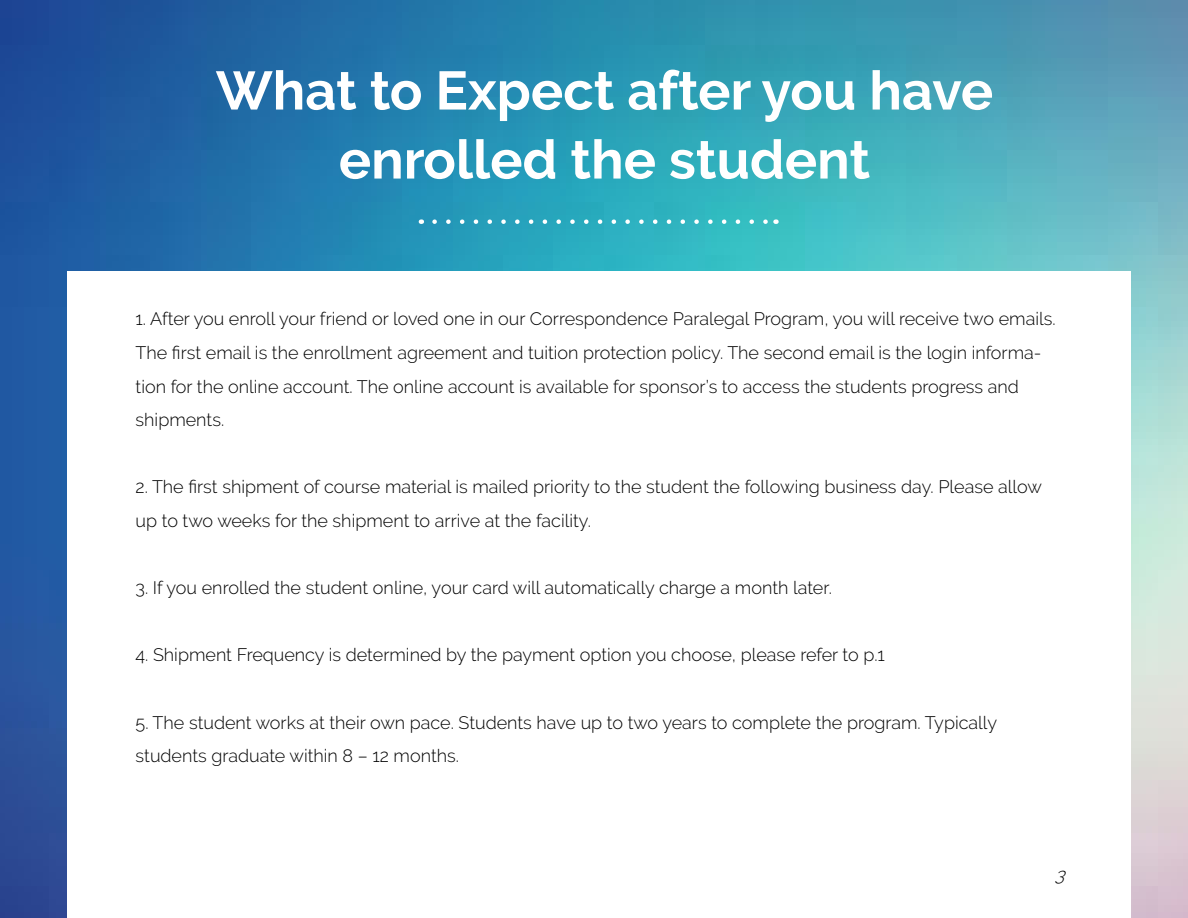
<style>
.page{position:relative;width:1188px;height:918px;background:#fff}
.page>*{position:absolute;margin:0;border:0;box-sizing:border-box;transform-origin:0 0}
.t1{font:700 54px/69px "Raleway";color:#fff;text-align:center}
.t2{font:300 18px/33.6px "Raleway";color:#000}
.t3{font:italic 300 18px "Raleway";color:#000}
</style>
<div class="page">
<img style="left:0;top:0;width:1188px;height:918px">
<div style="left:68px;top:272px;width:1063px;height:646px;background:#fff"></div>
<svg style="left:435px;top:219px;width:334px;height:5px;background:#5bbecc"></svg>
<h1 class="t1" style="left:216px;top:56px;width:779px">What to Expect after you have enrolled the student</h1>
<p class="t2" style="left:136px;top:302px;width:922px">1. After you enroll your friend or loved one in our Correspondence Paralegal Program, you will receive two emails.<br>The first email is the enrollment agreement and tuition protection policy. The second email is the login informa&shy;tion for the online account. The online account is available for sponsor’s to access the students progress and shipments.</p>
<p class="t2" style="left:136px;top:470px;width:908px">2. The first shipment of course material is mailed priority to the student the following business day. Please allow up to two weeks for the shipment to arrive at the facility.</p>
<p class="t2" style="left:136px;top:571px;width:698px">3. If you enrolled the student online, your card will automatically charge a month later.</p>
<p class="t2" style="left:136px;top:638px;width:751px">4. Shipment Frequency is determined by the payment option you choose, please refer to p.1</p>
<p class="t2" style="left:136px;top:705px;width:863px">5. The student works at their own pace. Students have up to two years to complete the program. Typically students graduate within 8 – 12 months.</p>
<p class="t3" style="left:1055px;top:864px;width:18px">3</p>
</div>
